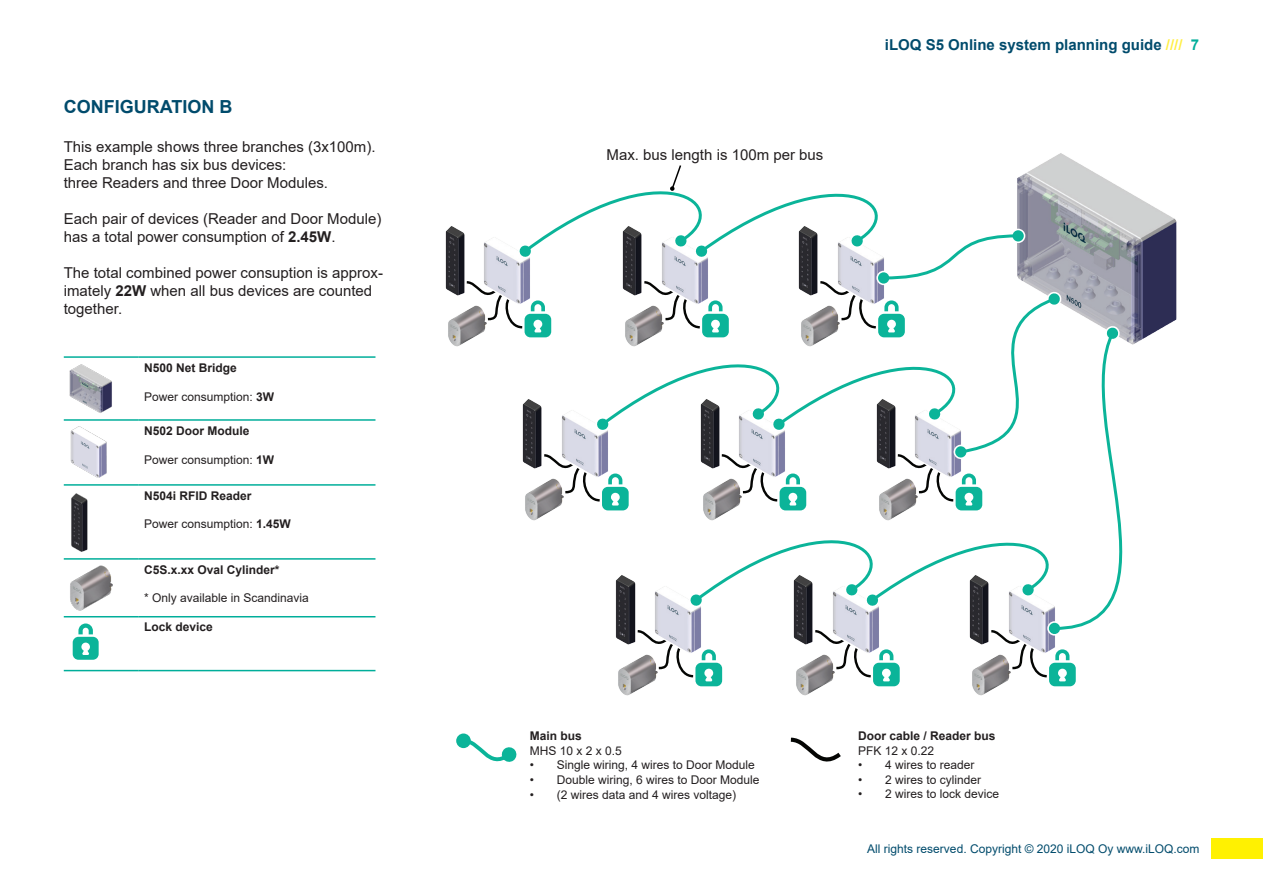
<style>
.page{position:relative;width:1263px;height:893px;background:#fff}
.page>*{position:absolute;margin:0;border:0;box-sizing:border-box;transform-origin:0 0}
.iLOQ_otsikko{font:700 18px "Arial";color:#004b6c}
.iLOQ_leipäteksti{font:15px/18px "Arial";color:#231f20}
.t1{font:700 15px "Arial";color:#004b6c}
.iLOQ_taulukkotekstit{font:12px "Arial";color:#231f20}
.iLOQ_taulukkotekstit-2{font:700 12px "Arial";color:#231f20}
.t2{font:12px "Arial";color:#004b6c}
.s1{font-weight:700}
.s2{color:#ffef44}
.s3{color:#00ae9a}
</style>
<div class="page">
<div style="left:1211px;top:838px;width:52px;height:20px;background:#fff101"></div>
<hr style="left:138px;top:419px;width:237px;height:2px;background:#00ae9a">
<hr style="left:138px;top:356px;width:237px;height:2px;background:#00ae9a">
<hr style="left:138px;top:484px;width:237px;height:2px;background:#00ae9a">
<hr style="left:138px;top:558px;width:237px;height:2px;background:#00ae9a">
<hr style="left:138px;top:616px;width:237px;height:1px;background:#00ae9a">
<hr style="left:138px;top:670px;width:237px;height:1px;background:#00ae9a">
<hr style="left:64px;top:419px;width:74px;height:2px;background:#00ae9a">
<hr style="left:64px;top:484px;width:74px;height:2px;background:#00ae9a">
<hr style="left:64px;top:356px;width:74px;height:2px;background:#00ae9a">
<hr style="left:64px;top:558px;width:74px;height:2px;background:#00ae9a">
<hr style="left:64px;top:616px;width:74px;height:1px;background:#00ae9a">
<hr style="left:64px;top:670px;width:74px;height:1px;background:#00ae9a">
<img style="left:70px;top:364px;width:42px;height:49px">
<img style="left:70px;top:426px;width:37px;height:52px">
<img style="left:71px;top:493px;width:17px;height:59px">
<img style="left:70px;top:565px;width:43px;height:45px">
<svg style="left:73px;top:623px;width:26px;height:37px"></svg>
<img style="left:448px;top:312px;width:16px;height:35px">
<img style="left:445px;top:226px;width:19px;height:70px">
<img style="left:972px;top:686px;width:26px;height:10px">
<img style="left:796px;top:686px;width:26px;height:10px">
<img style="left:618px;top:686px;width:27px;height:10px">
<svg style="left:456px;top:733px;width:15px;height:15px"></svg>
<svg style="left:460px;top:737px;width:57px;height:25px"></svg>
<svg style="left:790px;top:737px;width:51px;height:25px"></svg>
<svg style="left:464px;top:153px;width:713px;height:533px"></svg>
<p class="iLOQ_otsikko" style="left:64px;top:94px;width:170px">CONFIGURATION B</p>
<p class="iLOQ_leipäteksti" style="left:64px;top:138px;width:313px">This example shows three branches (3x100m).</p>
<p class="iLOQ_leipäteksti" style="left:64px;top:156px;width:224px">Each branch has six bus devices:</p>
<p class="iLOQ_leipäteksti" style="left:64px;top:174px;width:266px">three Readers and three Door Modules.</p>
<p class="iLOQ_leipäteksti" style="left:64px;top:210px;width:319px">Each pair of devices (Reader and Door Module) has a total power consumption of <span class="s1">2.45W</span>.</p>
<p class="iLOQ_leipäteksti" style="left:64px;top:264px;width:321px">The total combined power consuption is approx&shy;imately <span class="s1">22W</span> when all bus devices are counted together.</p>
<p class="iLOQ_taulukkotekstit-2" style="left:144px;top:359px;width:94px">N500 Net Bridge</p>
<p class="iLOQ_taulukkotekstit" style="left:144px;top:388px;width:132px">Power consumption: <span class="s1">3W</span></p>
<p class="iLOQ_taulukkotekstit-2" style="left:144px;top:422px;width:107px">N502 Door Module</p>
<p class="iLOQ_taulukkotekstit" style="left:144px;top:451px;width:132px">Power consumption: <span class="s1">1W</span></p>
<p class="iLOQ_taulukkotekstit-2" style="left:144px;top:487px;width:109px">N504i RFID Reader</p>
<p class="iLOQ_taulukkotekstit" style="left:144px;top:516px;width:148px">Power consumption: <span class="s1">1.45W</span></p>
<p class="iLOQ_taulukkotekstit-2" style="left:144px;top:561px;width:137px">C5S.x.xx Oval Cylinder*</p>
<p class="iLOQ_taulukkotekstit" style="left:144px;top:590px;width:166px">* Only available in Scandinavia</p>
<p class="iLOQ_taulukkotekstit-2" style="left:144px;top:619px;width:70px">Lock device</p>
<p class="iLOQ_leipäteksti" style="left:607px;top:145px;width:218px">Max. bus length is 100m per bus</p>
<p class="t1" style="left:885px;top:34px;width:316px">iLOQ S5 Online system planning guide <span class="s2">////</span> <span class="s3">7</span></p>
<p class="iLOQ_taulukkotekstit-2" style="left:530px;top:728px;width:54px">Main bus</p>
<p class="iLOQ_taulukkotekstit" style="left:530px;top:742px;width:94px">MHS 10 x 2 x 0.5</p>
<p class="iLOQ_taulukkotekstit" style="left:530px;top:757px;width:227px">• Single wiring, 4 wires to Door Module</p>
<p class="iLOQ_taulukkotekstit" style="left:530px;top:771px;width:231px">• Double wiring, 6 wires to Door Module</p>
<p class="iLOQ_taulukkotekstit" style="left:530px;top:786px;width:208px">• (2 wires data and 4 wires voltage)</p>
<p class="iLOQ_taulukkotekstit-2" style="left:858px;top:728px;width:139px">Door cable / Reader bus</p>
<p class="iLOQ_taulukkotekstit" style="left:858px;top:742px;width:78px">PFK 12 x 0.22</p>
<p class="iLOQ_taulukkotekstit" style="left:858px;top:757px;width:118px">• 4 wires to reader</p>
<p class="iLOQ_taulukkotekstit" style="left:858px;top:771px;width:125px">• 2 wires to cylinder</p>
<p class="iLOQ_taulukkotekstit" style="left:858px;top:785px;width:143px">• 2 wires to lock device</p>
<p class="t2" style="left:867px;top:840px;width:334px">All rights reserved. Copyright © 2020 iLOQ Oy www.iLOQ.com</p>
</div>
